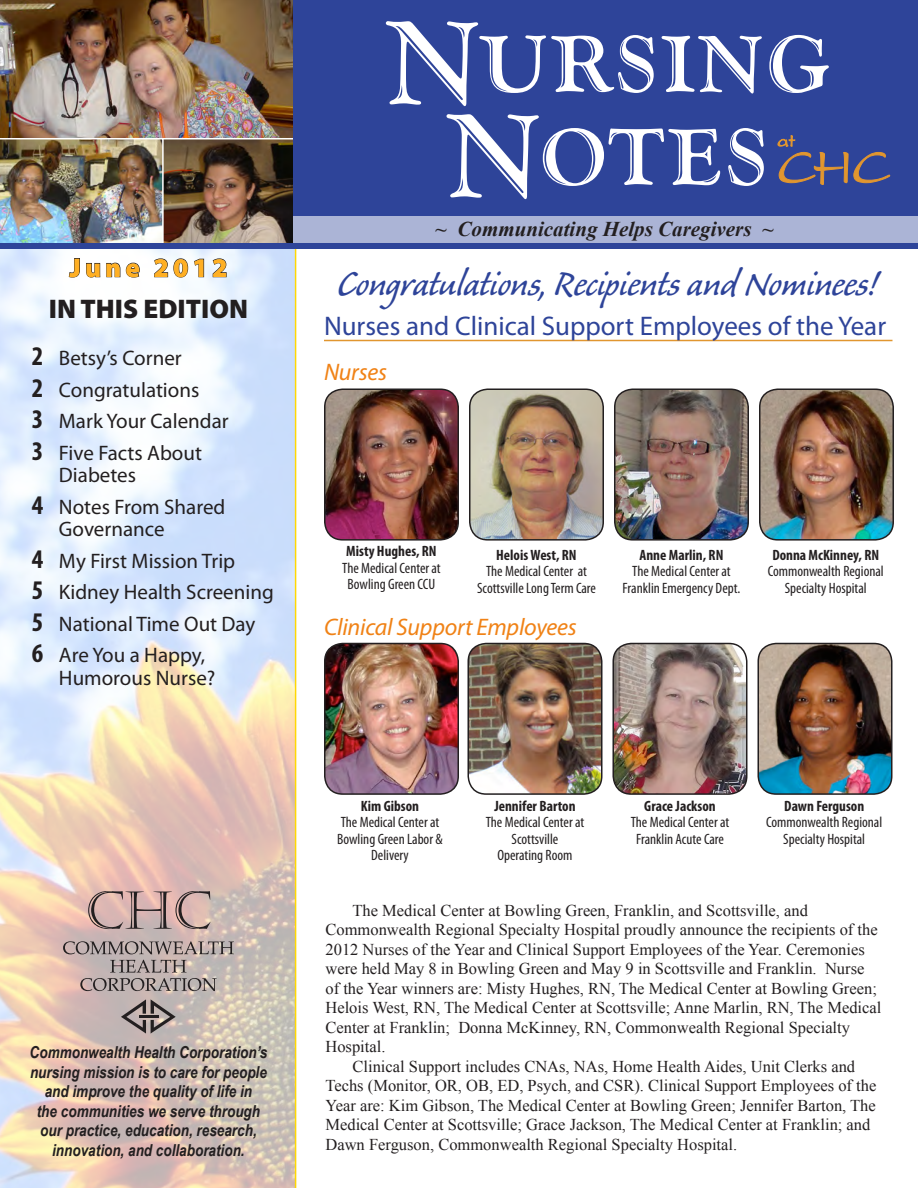
<style>
.page{position:relative;width:918px;height:1188px;background:#fff}
.page>*{position:absolute;margin:0;border:0;box-sizing:border-box;transform-origin:0 0}
.Accent_Script{font:45px "Caliban";letter-spacing:-.01em;color:#2e4499}
.Headline{font:27px "Myriad Pro";color:#2e4499}
.t1{font:900 27px "Myriad Pro";color:#231f20}
.t2{font:900 27px "Myriad Pro";letter-spacing:.15em;color:#ffaf23}
.Banner_Headline{font:italic 24px "Myriad Pro";letter-spacing:-.01em;color:#f08216}
.t3{font:21px/22.5px "Myriad Pro";color:#231f20}
.t4{font:italic 700 21px "Times New Roman";color:#231f20}
.Text_body{font:16.5px/19.5px "Times New Roman";color:#231f20}
.t5{font:italic 700 16.5px/19.5px "Arial Narrow";color:#231f20;text-align:center}
.t6{font:condensed 15px/16.5px "Myriad Pro";color:#231f20;text-align:center}
.t7{font:700 condensed 15px "Myriad Pro";color:#231f20}
.s1{font-weight:700;font-stretch:condensed;font-size:27px}
</style>
<div class="page">
<img style="left:0;top:0;width:293px;height:138px">
<img style="left:164px;top:141px;width:129px;height:100px">
<div style="left:160px;top:138px;width:140px;height:106px;border:2px solid #fff"></div>
<img style="left:0;top:138px;width:164px;height:105px">
<div style="left:293px;top:0;width:625px;height:243px;background:#2e4499"></div>
<div style="left:294px;top:216px;width:624px;height:27px;background:#abb4d6"></div>
<svg style="left:0;top:249px;width:296px;height:939px;background:#e1dcda"></svg>
<svg style="left:69px;top:258px;width:11px;height:20px"></svg>
<svg style="left:86px;top:262px;width:54px;height:16px"></svg>
<svg style="left:154px;top:258px;width:34px;height:20px"></svg>
<svg style="left:194px;top:258px;width:10px;height:20px"></svg>
<svg style="left:212px;top:258px;width:15px;height:20px"></svg>
<svg style="left:88px;top:891px;width:123px;height:38px;background:#bb9d99"></svg>
<svg style="left:80px;top:960px;width:137px;height:31px;background:#a79c9a"></svg>
<svg style="left:63px;top:941px;width:171px;height:13px;background:#9c8f8d"></svg>
<svg style="left:121px;top:999px;width:55px;height:35px;background:#988d8c"></svg>
<svg style="left:778px;top:135px;width:112px;height:50px;background:#4c5186"></svg>
<svg style="left:386px;top:21px;width:443px;height:85px"></svg>
<svg style="left:447px;top:114px;width:317px;height:85px"></svg>
<div style="left:0;top:243px;width:918px;height:6px;background:#2e4499"></div>
<hr style="left:324px;top:340px;width:568px;height:1px;background:#e1962f">
<img style="left:325px;top:391px;width:133px;height:149px">
<div style="left:324px;top:388px;width:135px;height:153px;border:2px solid #231f20;border-radius:18px"></div>
<img style="left:325px;top:644px;width:133px;height:150px">
<div style="left:324px;top:643px;width:135px;height:152px;border:2px solid #231f20;border-radius:18px"></div>
<img style="left:470px;top:391px;width:133px;height:149px">
<div style="left:469px;top:388px;width:135px;height:153px;border:2px solid #231f20;border-radius:18px"></div>
<img style="left:468px;top:644px;width:132px;height:150px">
<div style="left:468px;top:643px;width:135px;height:152px;border:2px solid #231f20;border-radius:18px"></div>
<img style="left:615px;top:391px;width:133px;height:149px">
<div style="left:614px;top:388px;width:135px;height:153px;border:2px solid #231f20;border-radius:18px"></div>
<img style="left:613px;top:644px;width:134px;height:150px">
<div style="left:612px;top:643px;width:135px;height:152px;border:2px solid #231f20;border-radius:18px"></div>
<img style="left:760px;top:391px;width:133px;height:149px">
<div style="left:759px;top:388px;width:135px;height:153px;border:2px solid #231f20;border-radius:18px"></div>
<img style="left:758px;top:644px;width:134px;height:150px">
<div style="left:758px;top:643px;width:134px;height:152px;border:2px solid #231f20;border-radius:18px"></div>
<p class="t2" style="left:69px;top:250px;width:160px">June 2012</p>
<p class="t1" style="left:49px;top:291px;width:201px">IN THIS EDITION</p>
<p class="t3" style="left:32px;top:347px;width:151px"><span class="s1">2</span> Betsy’s Corner</p>
<p class="t3" style="left:32px;top:378px;width:169px"><span class="s1">2</span> Congratulations</p>
<p class="t3" style="left:32px;top:410px;width:198px"><span class="s1">3</span> Mark Your Calendar</p>
<p class="t3" style="left:59px;top:441px;width:145px;text-indent:-27px"><span class="s1">3</span> Five Facts About<br>Diabetes</p>
<p class="t3" style="left:59px;top:495px;width:168px;text-indent:-27px"><span class="s1">4</span> Notes From Shared<br>Governance</p>
<p class="t3" style="left:32px;top:549px;width:205px"><span class="s1">4</span> My First Mission Trip</p>
<p class="t3" style="left:32px;top:581px;width:243px"><span class="s1">5</span> Kidney Health Screening</p>
<p class="t3" style="left:32px;top:612px;width:225px"><span class="s1">5</span> National Time Out Day</p>
<p class="t3" style="left:59px;top:644px;width:158px;text-indent:-27px"><span class="s1">6</span> Are You a Happy,<br>Humorous Nurse?</p>
<p class="t5" style="left:30px;top:1042px;width:239px">Commonwealth Health Corporation’s nursing mission is to care for people and improve the quality of life in<br>the communities we serve through our practice, education, research, innovation, and collaboration.</p>
<p class="t4" style="left:435px;top:215px;width:340px">~ Communicating Helps Caregivers ~</p>
<p class="Accent_Script" style="left:337px;top:261px;width:542px">Congratulations, Recipients and Nominees!</p>
<p class="Headline" style="left:324px;top:310px;width:564px">Nurses and Clinical Support Employees of the Year</p>
<p class="Banner_Headline" style="left:324px;top:357px;width:64px">Nurses</p>
<p class="t7" style="left:346px;top:542px;width:92px">Misty Hughes, RN</p>
<p class="t6" style="left:342px;top:559px;width:100px">The Medical Center at<br>Bowling Green CCU</p>
<p class="t7" style="left:496px;top:545px;width:82px">Helois West, RN</p>
<p class="t6" style="left:477px;top:563px;width:120px">The Medical Center at<br>Scottsville LongTerm Care</p>
<p class="Banner_Headline" style="left:324px;top:612px;width:254px">Clinical Support Employees</p>
<p class="t7" style="left:640px;top:545px;width:85px">Anne Marlin, RN</p>
<p class="t6" style="left:623px;top:563px;width:119px">The Medical Center at<br>Franklin Emergency Dept.</p>
<p class="t7" style="left:772px;top:545px;width:108px">Donna McKinney, RN</p>
<p class="t6" style="left:768px;top:563px;width:118px">Commonwealth Regional<br>Specialty Hospital</p>
<p class="t7" style="left:361px;top:796px;width:60px">Kim Gibson</p>
<p class="t6" style="left:337px;top:814px;width:107px">The Medical Center at<br>Bowling Green Labor &amp;<br>Delivery</p>
<p class="t7" style="left:494px;top:796px;width:83px">Jennifer Barton</p>
<p class="t6" style="left:486px;top:814px;width:100px">The Medical Center at<br>Scottsville</p>
<p class="t6" style="left:497px;top:847px;width:77px">Operating Room</p>
<p class="t7" style="left:644px;top:796px;width:73px">Grace Jackson</p>
<p class="t6" style="left:631px;top:814px;width:100px">The Medical Center at<br>Franklin Acute Care</p>
<p class="t7" style="left:784px;top:796px;width:81px">Dawn Ferguson</p>
<p class="t6" style="left:766px;top:814px;width:118px">Commonwealth Regional<br>Specialty Hospital</p>
<p class="Text_body" style="left:326px;top:900px;width:557px;text-indent:27px">The Medical Center at Bowling Green, Franklin, and Scottsville, and Commonwealth Regional Specialty Hospital proudly announce the recipients of the 2012 Nurses of the Year and Clinical Support Employees of the Year. Ceremonies were held May 8 in Bowling Green and May 9 in Scottsville and Franklin. Nurse of the Year winners are: Misty Hughes, RN, The Medical Center at Bowling Green; Helois West, RN, The Medical Center at Scottsville; Anne Marlin, RN, The Medical Center at Franklin; Donna McKinney, RN, Commonwealth Regional Specialty Hospital.</p>
<p class="Text_body" style="left:326px;top:1056px;width:552px;text-indent:27px">Clinical Support includes CNAs, NAs, Home Health Aides, Unit Clerks and Techs (Monitor, OR, OB, ED, Psych, and CSR). Clinical Support Employees of the Year are: Kim Gibson, The Medical Center at Bowling Green; Jennifer Barton, The Medical Center at Scottsville; Grace Jackson, The Medical Center at Franklin; and Dawn Ferguson, Commonwealth Regional Specialty Hospital.</p>
</div>
